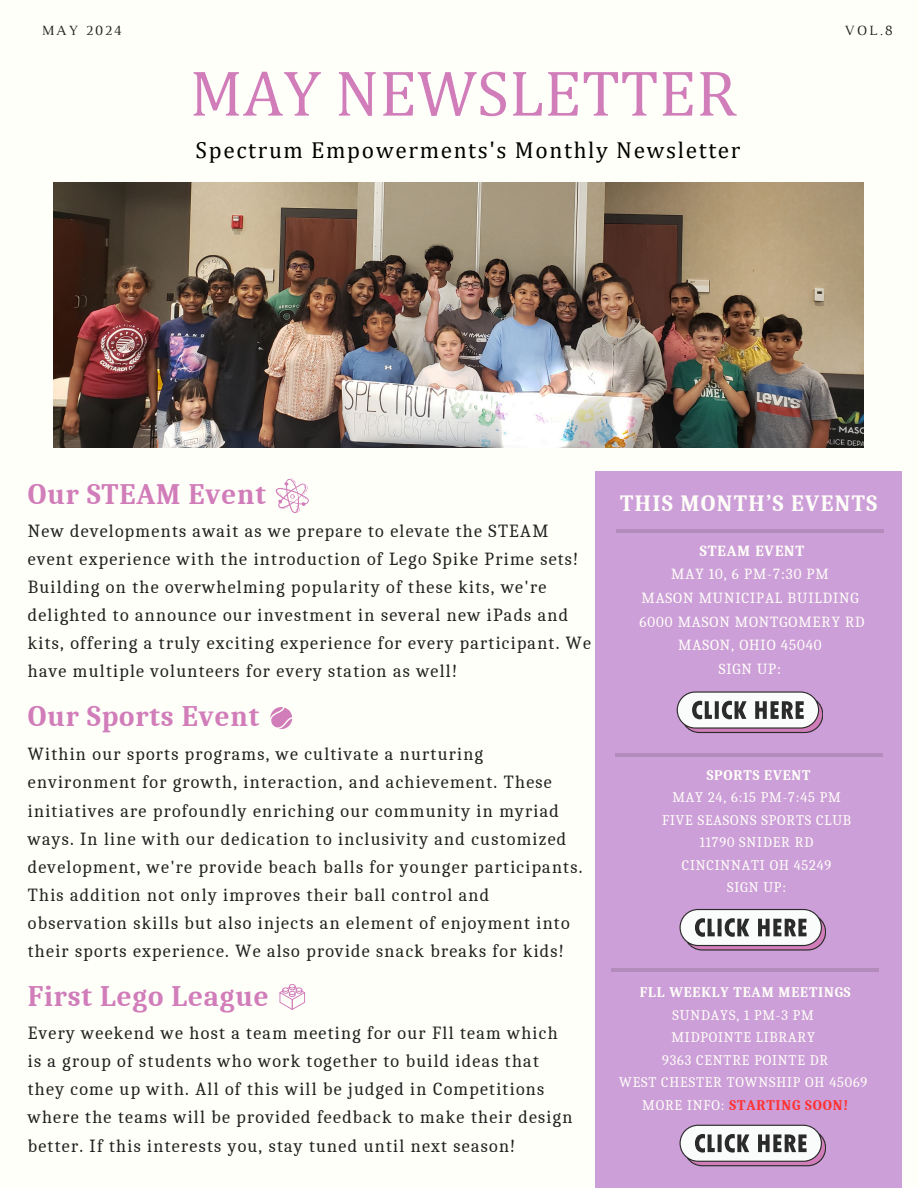
<style>
.page{position:relative;width:918px;height:1188px;background:#fffff9}
.page>*{position:absolute;margin:0;border:0;box-sizing:border-box;transform-origin:0 0}
.t1{font:700 28.95px "Caladea";letter-spacing:.03em;color:#d17dba}
.t2{font:23.25px "Cambria";letter-spacing:.07em;color:#000}
.t3{font:700 22.65px "Caladea";letter-spacing:.06em;color:#fffff9}
.t4{font:18px/28.2px "Caladea";letter-spacing:.07em;color:#222}
.t5{font:15px/23.7px "Caladea";letter-spacing:.06em;color:#fffff9;text-align:center}
.t6{font:700 15px "Caladea";letter-spacing:.06em;color:#fffff9}
.t7{font:14.4px "Luthier";letter-spacing:.14em;color:#222}
.t8{font:14.25px "Caladea";letter-spacing:.06em;color:#fffff9}
.t9{font:700 14.25px "Caladea";letter-spacing:.06em;color:#fffff9}
.t10{font:700 14.25px "Caladea";letter-spacing:.06em;color:#ff3131}
.s1{font-weight:400;color:#fffff9}
</style>
<div class="page">
<div style="left:596px;top:471px;width:306px;height:717px;background:#cd9fd8"></div>
<hr style="left:616px;top:530px;width:268px;height:3px;background:#222">
<img style="left:54px;top:182px;width:810px;height:266px">
<hr style="left:615px;top:753px;width:268px;height:3px;background:#222">
<svg style="left:275px;top:478px;width:34px;height:35px"></svg>
<svg style="left:270px;top:707px;width:22px;height:22px"></svg>
<svg style="left:677px;top:691px;width:146px;height:42px;background:#bcb3bc"></svg>
<svg style="left:680px;top:909px;width:146px;height:42px;background:#bcb3bc"></svg>
<hr style="left:611px;top:969px;width:268px;height:3px;background:#222">
<svg style="left:680px;top:1125px;width:146px;height:41px;background:#beb4bd"></svg>
<svg style="left:279px;top:984px;width:26px;height:26px"></svg>
<img style="left:193px;top:71px;width:544px;height:46px">
<h2 class="t7" style="left:41px;top:25px;width:82px">MAY 2024</h2>
<p class="t7" style="left:844px;top:25px;width:50px">VOL.8</p>
<h5 class="t2" style="left:196px;top:136px;width:546px">Spectrum Empowerments's Monthly Newsletter</h5>
<h5 class="t1" style="left:28px;top:478px;width:240px">Our STEAM Event</h5>
<h2 class="t4" style="left:28px;top:517px;width:565px">New developments await as we prepare to elevate the STEAM event experience with the introduction of Lego Spike Prime sets!<br>Building on the overwhelming popularity of these kits, we're delighted to announce our investment in several new iPads and kits, offering a truly exciting experience for every participant. We have multiple volunteers for every station as well!</h2>
<h3 class="t1" style="left:28px;top:700px;width:233px">Our Sports Event</h3>
<p class="t4" style="left:28px;top:740px;width:556px">Within our sports programs, we cultivate a nurturing environment for growth, interaction, and achievement. These initiatives are profoundly enriching our community in myriad ways. In line with our dedication to inclusivity and customized development, we're provide beach balls for younger participants.<br>This addition not only improves their ball control and observation skills but also injects an element of enjoyment into their sports experience. We also provide snack breaks for kids!</p>
<p class="t1" style="left:28px;top:980px;width:242px">First Lego League</p>
<p class="t4" style="left:28px;top:1019px;width:546px">Every weekend we host a team meeting for our Fll team which is a group of students who work together to build ideas that they come up with. All of this will be judged in Competitions where the teams will be provided feedback to make their design better. If this interests you, stay tuned until next season!</p>
<p class="t3" style="left:620px;top:491px;width:258px">THIS MONTH’S EVENTS</p>
<p class="t6" style="left:700px;top:542px;width:106px">STEAM EVENT</p>
<p class="t5" style="left:671px;top:563px;width:159px">MAY 10, 6 PM-7:30 PM</p>
<h4 class="t5" style="left:642px;top:586px;width:218px">MASON MUNICIPAL BUILDING</h4>
<h2 class="t5" style="left:640px;top:610px;width:226px">6000 MASON MONTGOMERY RD<br>MASON, OHIO 45040</h2>
<p class="t5" style="left:719px;top:657px;width:64px">SIGN UP:</p>
<p class="t9" style="left:707px;top:767px;width:105px">SPORTS EVENT</p>
<p class="t8" style="left:672px;top:789px;width:170px">MAY 24, 6:15 PM-7:45 PM</p>
<p class="t8" style="left:662px;top:812px;width:191px">FIVE SEASONS SPORTS CLUB</p>
<p class="t8" style="left:700px;top:834px;width:115px">11790 SNIDER RD</p>
<p class="t8" style="left:682px;top:857px;width:151px">CINCINNATI OH 45249</p>
<p class="t8" style="left:727px;top:879px;width:60px">SIGN UP:</p>
<p class="t9" style="left:640px;top:984px;width:212px">FLL WEEKLY TEAM MEETINGS</p>
<p class="t8" style="left:673px;top:1007px;width:143px">SUNDAYS, 1 PM-3 PM</p>
<p class="t8" style="left:671px;top:1029px;width:145px">MIDPOINTE LIBRARY</p>
<p class="t8" style="left:662px;top:1052px;width:168px">9363 CENTRE POINTE DR</p>
<p class="t8" style="left:619px;top:1074px;width:250px">WEST CHESTER TOWNSHIP OH 45069</p>
<p class="t10" style="left:642px;top:1097px;width:208px"><span class="s1">MORE INFO:</span> STARTING SOON!</p>
</div>
